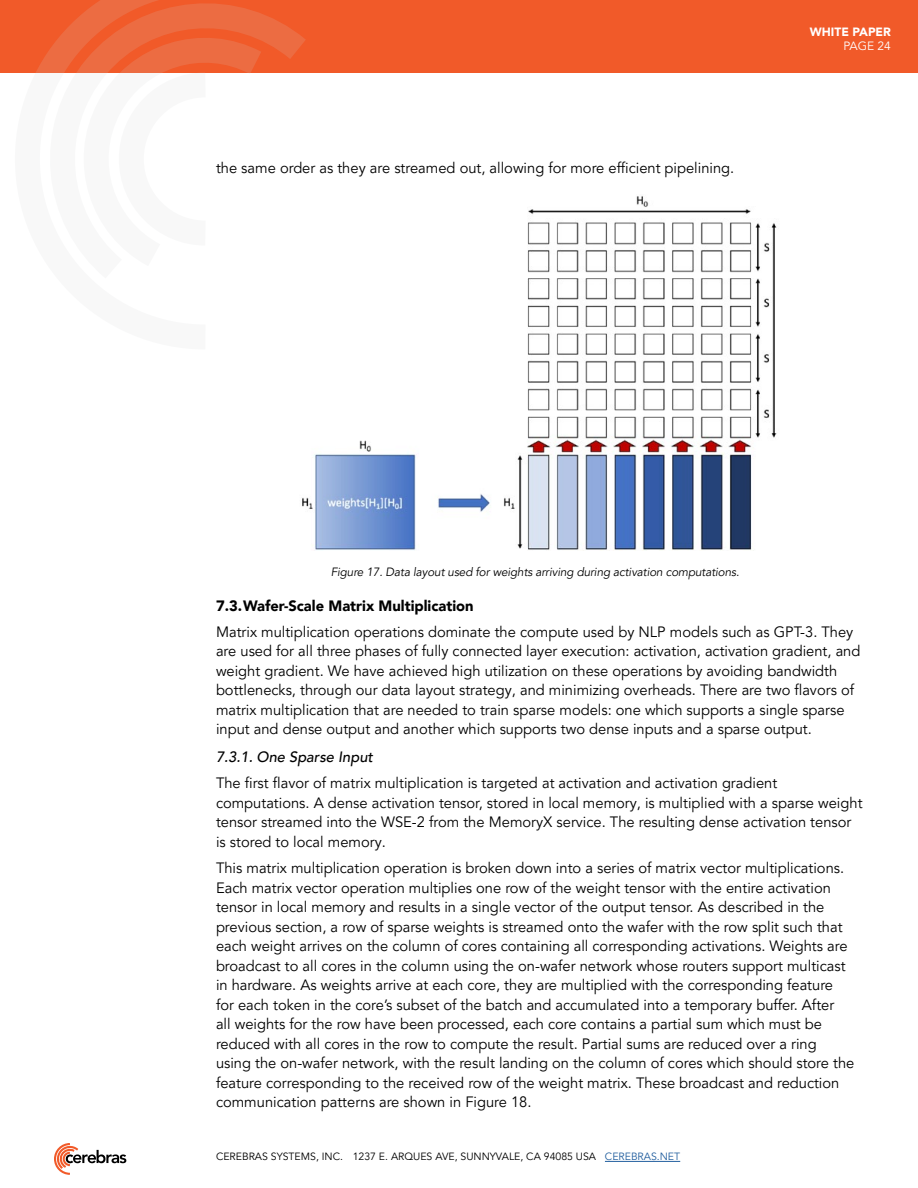
<style>
.page{position:relative;width:918px;height:1188px;background:#fff}
.page>*{position:absolute;margin:0;border:0;box-sizing:border-box;transform-origin:0 0}
.t1{font:15px/19.5px "Avenir LT Pro";color:#000}
.t2{font:900 15px "Avenir LT Pro";color:#000}
.t3{font:italic 500 15px "Avenir LT Pro";color:#000}
.t4{font:italic 12px "Avenir LT Pro";letter-spacing:-.01em;color:#000}
.t5{font:900 12px "Avenir LT Pro";color:#fff}
.t6{font:12px "Avenir LT Pro";color:#fff}
.t7{font:10.5px "Avenir LT Pro";color:#000}
.s1{color:#215e9e}
</style>
<div class="page">
<div style="left:0;top:0;width:918px;height:73px;background:#f15a29"></div>
<svg style="left:45px;top:0;width:261px;height:73px"></svg>
<svg style="left:81px;top:21px;width:208px;height:52px"></svg>
<svg style="left:106px;top:60px;width:139px;height:13px"></svg>
<svg style="left:54px;top:1143px;width:72px;height:32px"></svg>
<hr style="left:605px;top:1161px;width:75px;height:1px;background:#215e9e">
<img style="left:302px;top:196px;width:475px;height:354px">
<p class="t1" style="left:216px;top:159px;width:520px">the same order as they are streamed out, allowing for more efficient pipelining.</p>
<p class="t5" style="left:810px;top:24px;width:83px">WHITE PAPER</p>
<p class="t6" style="left:844px;top:39px;width:49px">PAGE 24</p>
<p class="t4" style="left:331px;top:565px;width:410px">Figure 17. Data layout used for weights arriving during activation computations.</p>
<p class="t2" style="left:216px;top:596px;width:259px">7.3.Wafer-Scale Matrix Multiplication</p>
<p class="t1" style="left:216px;top:622px;width:646px">Matrix multiplication operations dominate the compute used by NLP models such as GPT-3. They are used for all three phases of fully connected layer execution: activation, activation gradient, and weight gradient. We have achieved high utilization on these operations by avoiding bandwidth bottlenecks, through our data layout strategy, and minimizing overheads. There are two flavors of matrix multiplication that are needed to train sparse models: one which supports a single sparse input and dense output and another which supports two dense inputs and a sparse output.</p>
<p class="t3" style="left:216px;top:748px;width:159px">7.3.1. One Sparse Input</p>
<p class="t1" style="left:216px;top:774px;width:648px">The first flavor of matrix multiplication is targeted at activation and activation gradient computations. A dense activation tensor, stored in local memory, is multiplied with a sparse weight tensor streamed into the WSE-2 from the MemoryX service. The resulting dense activation tensor is stored to local memory.</p>
<p class="t1" style="left:216px;top:858px;width:640px">This matrix multiplication operation is broken down into a series of matrix vector multiplications.<br>Each matrix vector operation multiplies one row of the weight tensor with the entire activation tensor in local memory and results in a single vector of the output tensor. As described in the previous section, a row of sparse weights is streamed onto the wafer with the row split such that each weight arrives on the column of cores containing all corresponding activations. Weights are broadcast to all cores in the column using the on-wafer network whose routers support multicast in hardware. As weights arrive at each core, they are multiplied with the corresponding feature for each token in the core’s subset of the batch and accumulated into a temporary buffer. After<br>all weights for the row have been processed, each core contains a partial sum which must be reduced with all cores in the row to compute the result. Partial sums are reduced over a ring using the on-wafer network, with the result landing on the column of cores which should store the feature corresponding to the received row of the weight matrix. These broadcast and reduction communication patterns are shown in Figure 18.</p>
<p class="t7" style="left:216px;top:1150px;width:466px">CEREBRAS SYSTEMS, INC. 1237 E. ARQUES AVE, SUNNYVALE, CA 94085 USA <span class="s1">CEREBRAS.NET</span></p>
</div>
